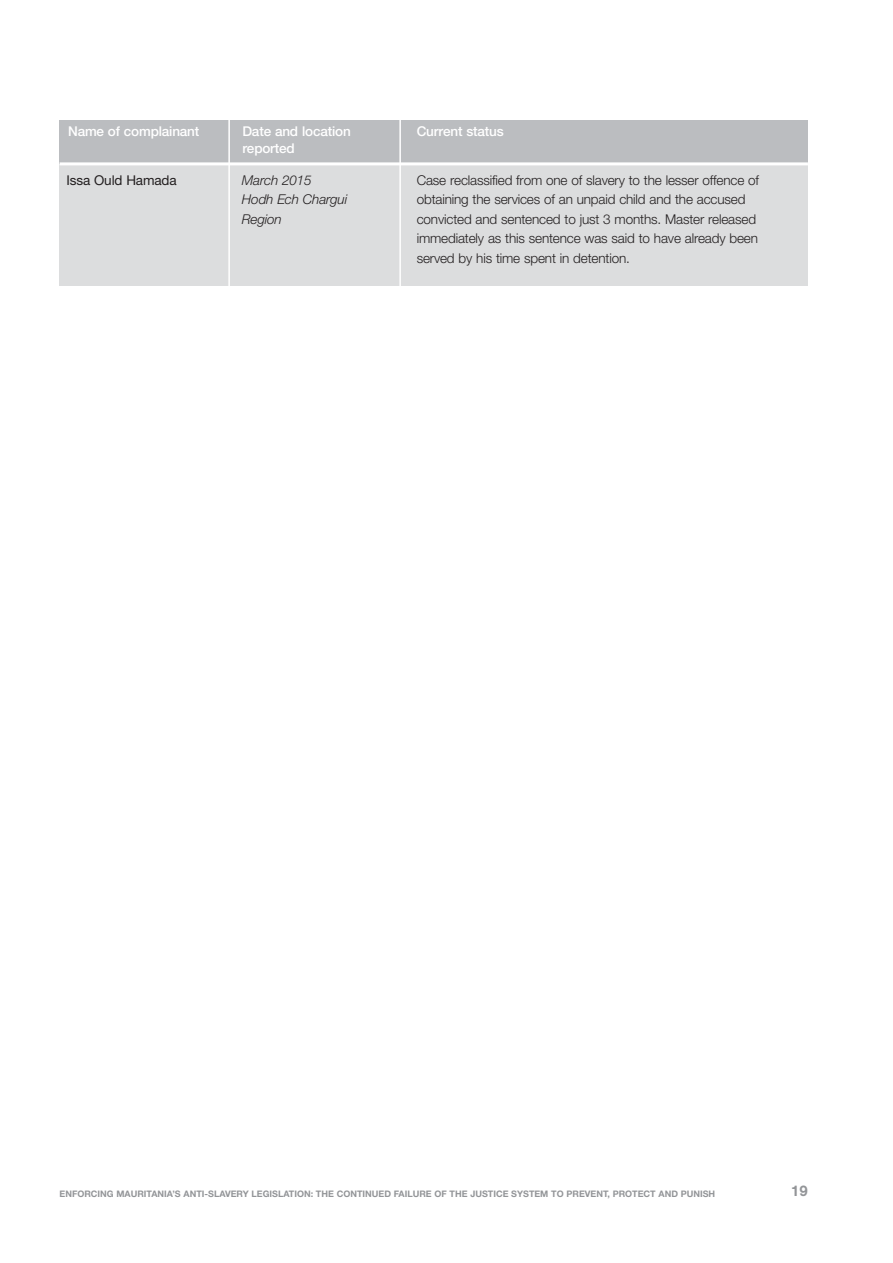
<style>
.page{position:relative;width:893px;height:1263px;background:#fff}
.page>*{position:absolute;margin:0;border:0;box-sizing:border-box;transform-origin:0 0}
.t1{font:500 15px "AG Book BQ";color:#939598}
.t2{font:300 13.5px/19.5px "Helvetica Neue LT Com";letter-spacing:-.01em;color:#231f20}
.t3{font:500 13.5px/16.5px "Helvetica Neue LT Com";letter-spacing:-.01em;color:#fff}
.t4{font:italic 300 13.5px/19.5px "Helvetica Neue LT Com";letter-spacing:-.01em;color:#231f20}
.t5{font:13.5px "Helvetica Neue LT Com";letter-spacing:-.01em;color:#231f20}
.t6{font:700 9px "Helvetica Neue LT Com";color:#939598}
</style>
<div class="page">
<div style="left:60px;top:165px;width:748px;height:121px;background:#dcddde"></div>
<div style="left:60px;top:120px;width:748px;height:43px;background:#bbbdc0"></div>
<hr style="left:60px;top:162px;width:748px;height:3px;background:#fff">
<hr style="left:228px;top:119px;width:2px;height:168px;background:#fff">
<hr style="left:399px;top:119px;width:2px;height:168px;background:#fff">
<p class="t3" style="left:68px;top:125px;width:133px">Name of complainant</p>
<p class="t5" style="left:67px;top:175px;width:112px">Issa Ould Hamada</p>
<p class="t3" style="left:242px;top:125px;width:110px">Date and location reported</p>
<p class="t4" style="left:242px;top:171px;width:107px">March 2015<br>Hodh Ech Chargui<br>Region</p>
<p class="t3" style="left:417px;top:125px;width:89px">Current status</p>
<p class="t2" style="left:417px;top:171px;width:344px">Case reclassified from one of slavery to the lesser offence of obtaining the services of an unpaid child and the accused convicted and sentenced to just 3 months. Master released immediately as this sentence was said to have already been served by his time spent in detention.</p>
<p class="t6" style="left:60px;top:1190px;width:657px">ENFORCING MAURITANIA’S ANTI-SLAVERY LEGISLATION: THE CONTINUED FAILURE OF THE JUSTICE SYSTEM TO PREVENT, PROTECT AND PUNISH</p>
<p class="t1" style="left:791px;top:1185px;width:18px">19</p>
</div>
